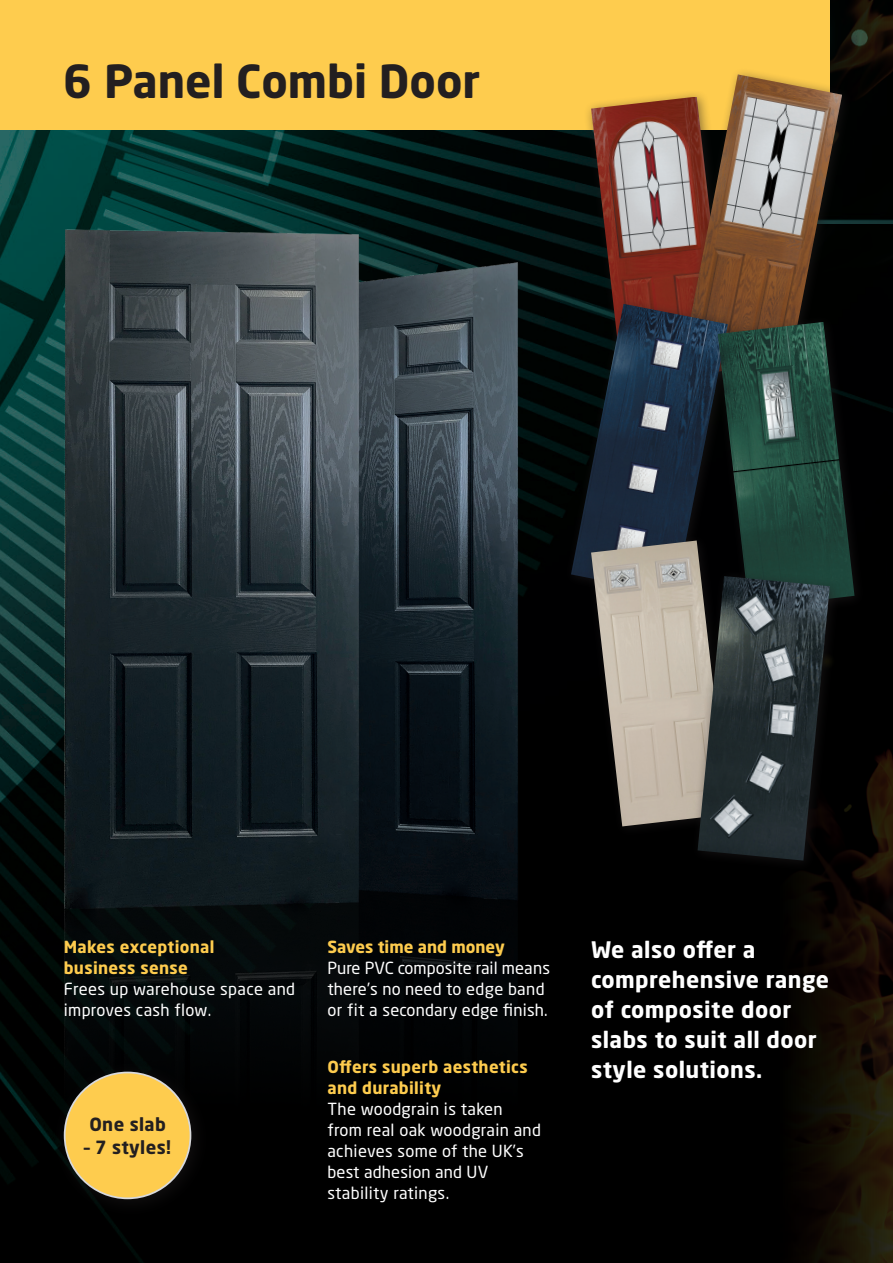
<style>
.page{position:relative;width:893px;height:1263px;background:#fff}
.page>*{position:absolute;margin:0;border:0;box-sizing:border-box;transform-origin:0 0}
.t1{font:700 45px "Neo Sans W1 G";color:#231f20}
.BODY{font:700 22.5px/30px "Neo Sans W1 G";letter-spacing:.02em;color:#fff}
.BODY-2{font:700 18px "Neo Sans W1 G";letter-spacing:.02em;color:#231f20}
.BODY-3{font:16.5px/21px "Neo Sans W1 G";letter-spacing:.02em;color:#fff}
.s1{font-weight:700;color:#fecc4e}
</style>
<div class="page">
<img style="left:571px;top:0;width:322px;height:1263px">
<div style="left:0;top:0;width:829px;height:130px;background:#fecc4e"></div>
<img style="left:0;top:130px;width:571px;height:1133px">
<div style="left:51px;top:1058px;width:160px;height:161px;background:#231f20;opacity:.5"></div>
<div style="left:65px;top:1072px;width:125px;height:126px;background:#fecc4e;border-radius:50%"></div>
<div style="left:584px;top:89px;width:156px;height:305px;background:#231f20;opacity:.5"></div>
<img style="left:591px;top:97px;width:87px;height:200px">
<div style="left:678px;top:67px;width:175px;height:310px;background:#231f20;opacity:.5"></div>
<img style="left:685px;top:74px;width:157px;height:241px">
<div style="left:564px;top:297px;width:176px;height:309px;background:#231f20;opacity:.5"></div>
<img style="left:571px;top:304px;width:157px;height:291px">
<div style="left:710px;top:315px;width:156px;height:305px;background:#231f20;opacity:.5"></div>
<img style="left:718px;top:322px;width:136px;height:286px">
<div style="left:584px;top:533px;width:156px;height:305px;background:#231f20;opacity:.5"></div>
<img style="left:591px;top:540px;width:137px;height:286px">
<div style="left:690px;top:569px;width:151px;height:303px;background:#231f20;opacity:.5"></div>
<img style="left:698px;top:576px;width:132px;height:285px">
<p class="t1" style="left:63px;top:53px;width:419px">6 Panel Combi Door</p>
<p class="BODY-3" style="left:64px;top:937px;width:233px"><span class="s1">Makes exceptional<br>business sense<br></span>Frees up warehouse space and improves cash flow.</p>
<p class="BODY-2" style="left:89px;top:1113px;width:78px">One slab</p>
<p class="BODY-2" style="left:84px;top:1135px;width:88px">– 7 styles!</p>
<p class="BODY-3" style="left:327px;top:937px;width:224px"><span class="s1">Saves time and money<br></span>Pure PVC composite rail means there’s no need to edge band or fit a secondary edge finish.</p>
<p class="BODY-3" style="left:327px;top:1056px;width:215px"><span class="s1">Offers superb aesthetics and durability<br></span>The woodgrain is taken from real oak woodgrain and achieves some of the UK’s best adhesion and UV stability ratings.</p>
<p class="BODY" style="left:591px;top:934px;width:240px">We also offer a comprehensive range of composite door slabs to suit all door style solutions.</p>
</div>
